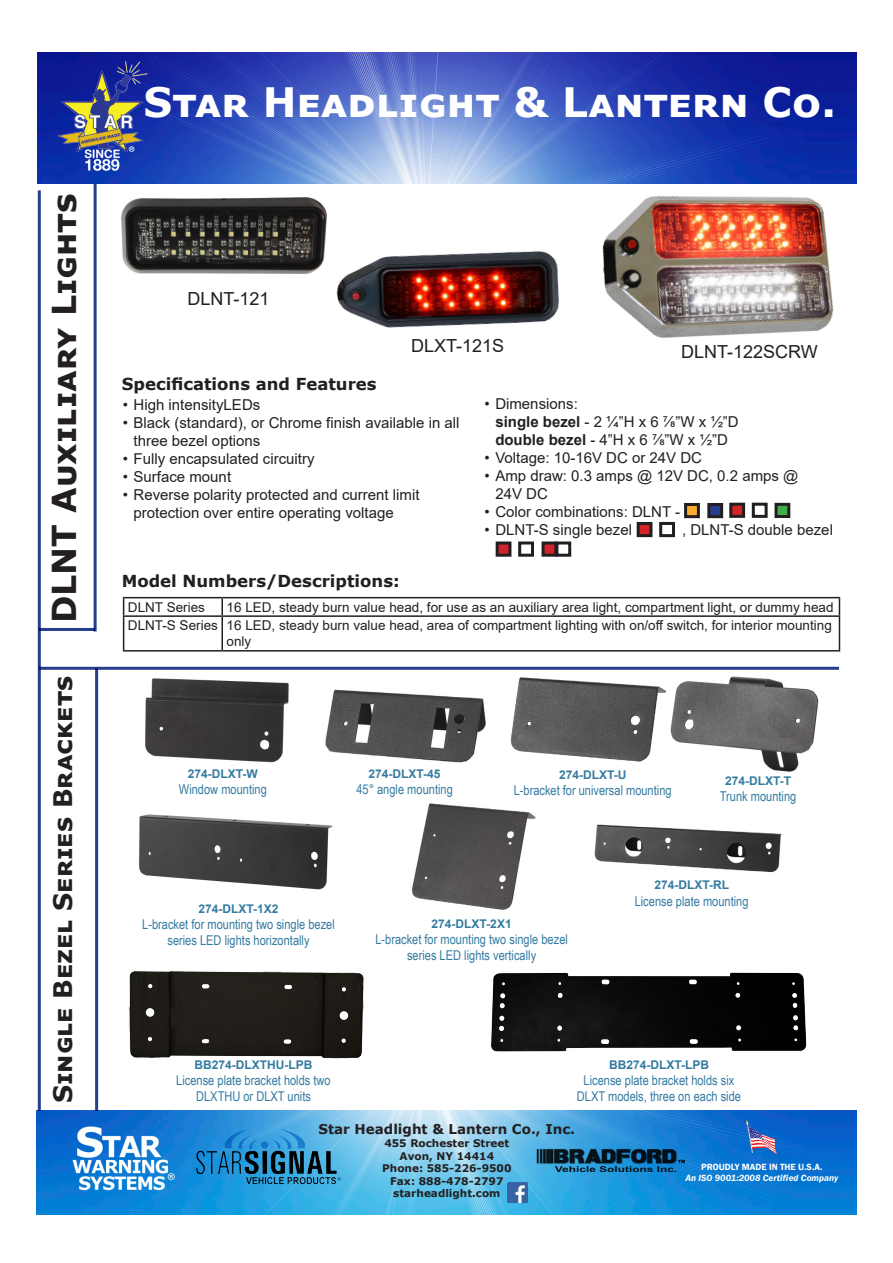
<style>
.page{position:relative;width:893px;height:1263px;background:#fff}
.page>*{position:absolute;margin:0;border:0;box-sizing:border-box;transform-origin:0 0}
.t1{font:700 40.5px "Verdana";color:#fff}
.t2{font:700 33px "Verdana";color:#231f20}
.t3{font:700 25.5px "Verdana";color:#231f20}
.t4{font:18px "Arial";color:#231f20}
.t5{font:700 16.5px "Verdana";color:#231f20}
.t6{font:15px/18px "Arial";color:#231f20}
.t7{font:13.5px/16.2px "Arial Narrow";color:#337ba1;text-align:center}
.t8{font:13.5px/16.2px "Arial";color:#231f20}
.t9{font:700 13.5px "Verdana";color:#231f20}
.t10{font:700 12px "Arial";color:#337ba1}
.t11{font:700 10.5px "Verdana";color:#231f20}
.t12{font:italic 600 9.3px "Franklin Gothic";color:#fff}
.t13{font:600 9.3px "Franklin Gothic";color:#fff}
.s1{font-weight:700}
</style>
<div class="page">
<img style="left:37px;top:53px;width:820px;height:131px">
<img style="left:37px;top:1111px;width:820px;height:104px">
<img style="left:186px;top:1122px;width:163px;height:68px">
<img style="left:56px;top:58px;width:95px;height:113px">
<img style="left:537px;top:1148px;width:147px;height:23px">
<img style="left:67px;top:1120px;width:113px;height:73px">
<img style="left:507px;top:1182px;width:20px;height:20px">
<svg style="left:746px;top:1119px;width:31px;height:35px"></svg>
<hr style="left:38px;top:190px;width:3px;height:921px;background:#253f8e">
<hr style="left:94px;top:184px;width:3px;height:447px;background:#253f8e">
<hr style="left:39px;top:628px;width:56px;height:3px;background:#253f8e">
<hr style="left:123px;top:597px;width:99px;height:1px;background:#231f20">
<svg style="left:123px;top:598px;width:1px;height:17px"></svg>
<hr style="left:123px;top:615px;width:99px;height:2px;background:#231f20">
<hr style="left:123px;top:617px;width:1px;height:33px;background:#231f20">
<hr style="left:123px;top:650px;width:99px;height:1px;background:#231f20">
<hr style="left:222px;top:597px;width:618px;height:1px;background:#231f20">
<svg style="left:221px;top:598px;width:2px;height:17px"></svg>
<svg style="left:839px;top:598px;width:1px;height:17px"></svg>
<hr style="left:222px;top:615px;width:618px;height:2px;background:#231f20">
<hr style="left:221px;top:617px;width:2px;height:33px;background:#231f20">
<hr style="left:839px;top:617px;width:1px;height:33px;background:#231f20">
<hr style="left:222px;top:650px;width:618px;height:1px;background:#231f20">
<div style="left:638px;top:523px;width:13px;height:13px;background:#d1232a"></div>
<div style="left:637px;top:522px;width:15px;height:15px;border:3px solid #231f20"></div>
<div style="left:659px;top:522px;width:16px;height:15px;border:3px solid #231f20"></div>
<div style="left:497px;top:543px;width:13px;height:12px;background:#d1232a"></div>
<div style="left:496px;top:541px;width:15px;height:16px;border:3px solid #231f20"></div>
<div style="left:518px;top:541px;width:16px;height:16px;border:3px solid #231f20"></div>
<div style="left:543px;top:543px;width:13px;height:12px;background:#d1232a"></div>
<div style="left:542px;top:541px;width:15px;height:16px;border:3px solid #231f20"></div>
<div style="left:555px;top:541px;width:16px;height:16px;border:3px solid #231f20"></div>
<img style="left:580px;top:149px;width:277px;height:189px">
<img style="left:336px;top:251px;width:223px;height:77px">
<img style="left:121px;top:198px;width:206px;height:75px">
<div style="left:686px;top:504px;width:12px;height:13px;background:#faac2c"></div>
<div style="left:684px;top:503px;width:16px;height:15px;border:3px solid #231f20"></div>
<div style="left:709px;top:504px;width:13px;height:13px;background:#253f8e"></div>
<div style="left:707px;top:503px;width:16px;height:15px;border:3px solid #231f20"></div>
<div style="left:776px;top:504px;width:13px;height:12px;background:#40ae49"></div>
<div style="left:774px;top:503px;width:16px;height:15px;border:3px solid #231f20"></div>
<div style="left:731px;top:504px;width:13px;height:12px;background:#d1232a"></div>
<div style="left:729px;top:503px;width:16px;height:15px;border:3px solid #231f20"></div>
<div style="left:752px;top:503px;width:16px;height:15px;border:3px solid #231f20"></div>
<hr style="left:95px;top:668px;width:3px;height:443px;background:#253f8e">
<hr style="left:39px;top:667px;width:800px;height:3px;background:#253f8e">
<img style="left:139px;top:815px;width:193px;height:75px">
<img style="left:411px;top:804px;width:124px;height:106px">
<img style="left:325px;top:689px;width:161px;height:74px">
<img style="left:594px;top:825px;width:187px;height:47px">
<img style="left:670px;top:677px;width:148px;height:95px">
<img style="left:510px;top:677px;width:156px;height:85px">
<img style="left:145px;top:679px;width:144px;height:84px">
<img style="left:491px;top:972px;width:316px;height:80px">
<img style="left:128px;top:971px;width:236px;height:88px">
<p class="t2" style="left:41px;top:623px;width:431px;rotate:-90deg">DLNT Auxiliary Lights</p>
<p class="t3" style="left:45px;top:1103px;width:429px;rotate:-90deg">Single Bezel Series Brackets</p>
<p class="t1" style="left:144px;top:73px;width:694px">Star Headlight &amp; Lantern Co.</p>
<p class="t4" style="left:188px;top:286px;width:84px">DLNT-121</p>
<p class="t5" style="left:122px;top:372px;width:256px">Specifications and Features</p>
<p class="t4" style="left:411px;top:333px;width:95px">DLXT-121S</p>
<p class="t4" style="left:681px;top:340px;width:138px">DLNT-122SCRW</p>
<p class="t6" style="left:123px;top:396px;width:139px">• High intensityLEDs</p>
<p class="t6" style="left:134px;top:414px;width:327px;text-indent:-11px">• Black (standard), or Chrome finish available in all three bezel options</p>
<p class="t6" style="left:123px;top:450px;width:193px">• Fully encapsulated circuitry</p>
<p class="t6" style="left:123px;top:468px;width:110px">• Surface mount</p>
<p class="t6" style="left:134px;top:486px;width:287px;text-indent:-11px">• Reverse polarity protected and current limit protection over entire operating voltage</p>
<p class="t6" style="left:484px;top:395px;width:95px">• Dimensions:</p>
<p class="t6" style="left:495px;top:413px;width:245px"><span class="s1">single bezel</span> - 2 ¼”H x 6 ⅞”W x ½”D</p>
<p class="t6" style="left:495px;top:431px;width:234px"><span class="s1">double bezel</span> - 4”H x 6 ⅞”W x ½”D</p>
<p class="t6" style="left:484px;top:449px;width:219px">• Voltage: 10-16V DC or 24V DC</p>
<p class="t6" style="left:495px;top:467px;width:305px;text-indent:-11px">• Amp draw: 0.3 amps @ 12V DC, 0.2 amps @<br>24V DC</p>
<p class="t6" style="left:484px;top:503px;width:197px">• Color combinations: DLNT -</p>
<p class="t6" style="left:484px;top:521px;width:149px">• DLNT-S single bezel</p>
<p class="t6" style="left:682px;top:521px;width:152px">, DLNT-S double bezel</p>
<p class="t5" style="left:122px;top:570px;width:279px">Model Numbers/Descriptions:</p>
<p class="t8" style="left:128px;top:599px;width:79px">DLNT Series</p>
<p class="t8" style="left:227px;top:599px;width:609px">16 LED, steady burn value head, for use as an auxiliary area light, compartment light, or dummy head</p>
<p class="t8" style="left:128px;top:617px;width:91px">DLNT-S Series</p>
<p class="t8" style="left:227px;top:617px;width:607px">16 LED, steady burn value head, area of compartment lighting with on/off switch, for interior mounting only</p>
<p class="t10" style="left:188px;top:765px;width:72px">274-DLXT-W</p>
<p class="t7" style="left:179px;top:781px;width:89px">Window mounting</p>
<p class="t10" style="left:369px;top:765px;width:74px">274-DLXT-45</p>
<p class="t7" style="left:356px;top:781px;width:98px">45° angle mounting</p>
<p class="t10" style="left:559px;top:766px;width:69px">274-DLXT-U</p>
<p class="t7" style="left:514px;top:781px;width:159px">L-bracket for universal mounting</p>
<p class="t10" style="left:725px;top:772px;width:68px">274-DLXT-T</p>
<p class="t7" style="left:720px;top:787px;width:78px">Trunk mounting</p>
<p class="t10" style="left:199px;top:900px;width:82px">274-DLXT-1X2</p>
<p class="t7" style="left:142px;top:915px;width:194px">L-bracket for mounting two single bezel series LED lights horizontally</p>
<p class="t10" style="left:432px;top:915px;width:82px">274-DLXT-2X1</p>
<p class="t7" style="left:375px;top:931px;width:194px">L-bracket for mounting two single bezel series LED lights vertically</p>
<p class="t10" style="left:654px;top:877px;width:76px">274-DLXT-RL</p>
<p class="t7" style="left:635px;top:892px;width:115px">License plate mounting</p>
<p class="t10" style="left:195px;top:1056px;width:119px">BB274-DLXTHU-LPB</p>
<p class="t7" style="left:176px;top:1071px;width:156px">License plate bracket holds two<br>DLXTHU or DLXT units</p>
<p class="t10" style="left:609px;top:1056px;width:102px">BB274-DLXT-LPB</p>
<p class="t7" style="left:584px;top:1071px;width:152px">License plate bracket holds six</p>
<p class="t7" style="left:577px;top:1088px;width:166px">DLXT models, three on each side</p>
<p class="t9" style="left:319px;top:1120px;width:258px">Star Headlight &amp; Lantern Co., Inc.</p>
<p class="t11" style="left:384px;top:1136px;width:127px">455 Rochester Street</p>
<p class="t11" style="left:400px;top:1148px;width:96px">Avon, NY 14414</p>
<p class="t11" style="left:382px;top:1161px;width:131px">Phone: 585-226-9500</p>
<p class="t11" style="left:390px;top:1173px;width:115px">Fax: 888-478-2797</p>
<p class="t11" style="left:393px;top:1186px;width:109px">starheadlight.com</p>
<p class="t13" style="left:701px;top:1161px;width:123px">PROUDLY MADE IN THE U.S.A.</p>
<p class="t12" style="left:686px;top:1172px;width:154px">An ISO 9001:2008 Certified Company</p>
</div>
